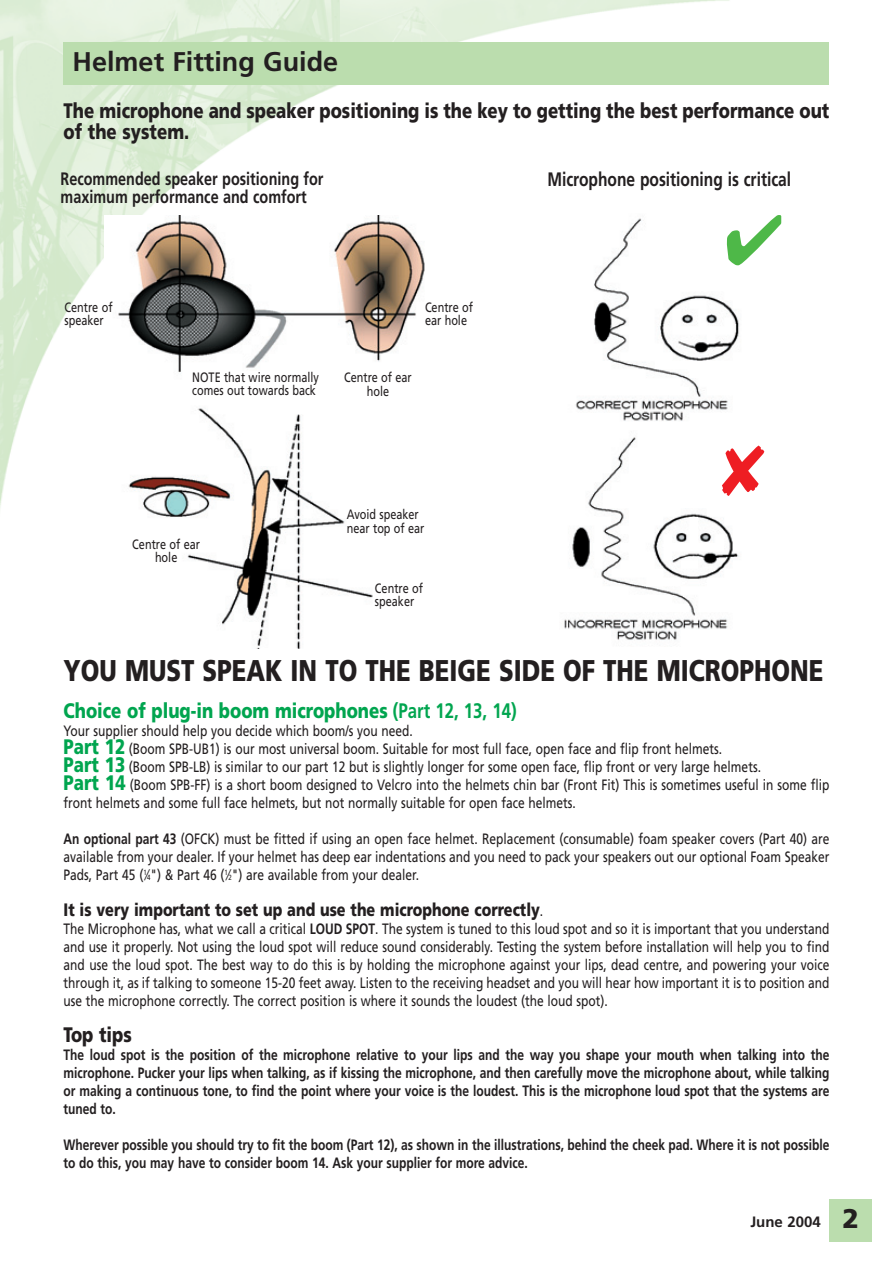
<style>
.page{position:relative;width:893px;height:1263px;background:#fff}
.page>*{position:absolute;margin:0;border:0;box-sizing:border-box;transform-origin:0 0}
.t1{font:900 30px "Frutiger";color:#231f20;scale:.8 1}
.t2{font:700 27px "Frutiger";color:#231f20}
.t3{font:900 21px/21px "Frutiger";color:#231f20;scale:.8 1}
.t4{font:900 21px "Frutiger";color:#00a54f;scale:.8 1}
.t5{font:700 19.5px "Frutiger";color:#231f20;scale:.8 1}
.t6{font:700 18px/18px "Frutiger";color:#231f20;scale:.8 1}
.t7{font:900 18px "Frutiger";color:#231f20;scale:.8 1}
.t8{font:15px/18px "Frutiger";color:#231f20;text-align:justify;scale:.8 1}
.t9{font:700 15px/18px "Frutiger";color:#231f20;text-align:justify;scale:.8 1}
.t10{font:700 15px "Frutiger";color:#231f20}
.t11{font:13.65px/13.2px "Frutiger";color:#231f20;scale:.8 1}
.s1{font-weight:700}
.s2{font-weight:900;font-size:21px;color:#00a54f}
.s3{font-size:7.5px}
.s4{font-weight:400;font-size:15px}
.s5{font-weight:900;font-size:27px}
</style>
<div class="page">
<img style="left:0;top:0;width:829px;height:508px">
<div style="left:64px;top:43px;width:765px;height:42px;background:#bbddae"></div>
<div style="left:829px;top:1199px;width:42px;height:43px;background:#bbddae"></div>
<img style="left:105px;top:216px;width:438px;height:432px">
<img style="left:543px;top:197px;width:218px;height:443px">
<svg style="left:726px;top:215px;width:55px;height:50px"></svg>
<svg style="left:722px;top:446px;width:42px;height:50px"></svg>
<h2 class="t2" style="left:73px;top:51px;width:267px">Helmet Fitting Guide</h2>
<h3 class="t3" style="left:64px;top:102px;width:958px">The microphone and speaker positioning is the key to getting the best performance out of the system.</h3>
<p class="t6" style="left:61px;top:171px;width:330px">Recommended speaker positioning for maximum performance and comfort</p>
<h3 class="t5" style="left:547px;top:172px;width:306px">Microphone positioning is critical</h3>
<p class="t11" style="left:64px;top:302px;width:62px">Centre of speaker</p>
<p class="t11" style="left:425px;top:302px;width:62px">Centre of ear hole</p>
<p class="t11" style="left:192px;top:372px;width:160px">NOTE that wire normally comes out towards back</p>
<p class="t11" style="left:344px;top:372px;width:86px;text-align:center">Centre of ear hole</p>
<p class="t11" style="left:132px;top:539px;width:86px;text-align:center">Centre of ear hole</p>
<p class="t11" style="left:347px;top:509px;width:99px">Avoid speaker near top of ear</p>
<p class="t11" style="left:375px;top:583px;width:62px">Centre of speaker</p>
<h1 class="t1" style="left:64px;top:658px;width:951px">YOU MUST SPEAK IN TO THE BEIGE SIDE OF THE MICROPHONE</h1>
<h3 class="t4" style="left:64px;top:702px;width:568px">Choice of plug-in boom microphones <span class="s1">(Part 12, 13, 14)</span></h3>
<p class="t8" style="left:64px;top:723px;width:958px;text-align:left">Your supplier should help you decide which boom/s you need.<br><span class="s2">Part 12</span> (Boom SPB-UB1) is our most universal boom. Suitable for most full face, open face and flip front helmets.<br><span class="s2">Part 13</span> (Boom SPB-LB) is similar to our part 12 but is slightly longer for some open face, flip front or very large helmets.<br><span class="s2">Part 14</span> (Boom SPB-FF) is a short boom designed to Velcro into the helmets chin bar (Front Fit) This is sometimes useful in some flip front helmets and some full face helmets, but not normally suitable for open face helmets.</p>
<p class="t8" style="left:64px;top:831px;width:958px"><span class="s1">An optional part 43</span> (OFCK) must be fitted if using an open face helmet. Replacement (consumable) foam speaker covers (Part 40) are available from your dealer. If your helmet has deep ear indentations and you need to pack your speakers out our optional Foam Speaker Pads, Part 45 (<sup>1</sup>⁄<span class="s3">4</span>") &amp; Part 46 (<sup>1</sup>⁄<span class="s3">2</span>") are available from your dealer.</p>
<p class="t7" style="left:64px;top:902px;width:601px">It is very important to set up and use the microphone correctly<span class="s4">.</span></p>
<p class="t8" style="left:64px;top:921px;width:958px">The Microphone has, what we call a critical <span class="s1">LOUD SPOT</span>. The system is tuned to this loud spot and so it is important that you understand and use it properly. Not using the loud spot will reduce sound considerably. Testing the system before installation will help you to find and use the loud spot. The best way to do this is by holding the microphone against your lips, dead centre, and powering your voice through it, as if talking to someone 15-20 feet away. Listen to the receiving headset and you will hear how important it is to position and use the microphone correctly. The correct position is where it sounds the loudest (the loud spot).</p>
<h3 class="t3" style="left:64px;top:1026px;width:87px">Top tips</h3>
<p class="t9" style="left:64px;top:1047px;width:958px">The loud spot is the position of the microphone relative to your lips and the way you shape your mouth when talking into the microphone. Pucker your lips when talking, as if kissing the microphone, and then carefully move the microphone about, while talking or making a continuous tone, to find the point where your voice is the loudest. This is the microphone loud spot that the systems are tuned to.</p>
<p class="t9" style="left:64px;top:1137px;width:958px">Wherever possible you should try to fit the boom (Part 12), as shown in the illustrations, behind the cheek pad. Where it is not possible to do this, you may have to consider boom 14. Ask your supplier for more advice.</p>
<p class="t10" style="left:750px;top:1216px;width:110px">June 2004 <span class="s5">2</span></p>
</div>
